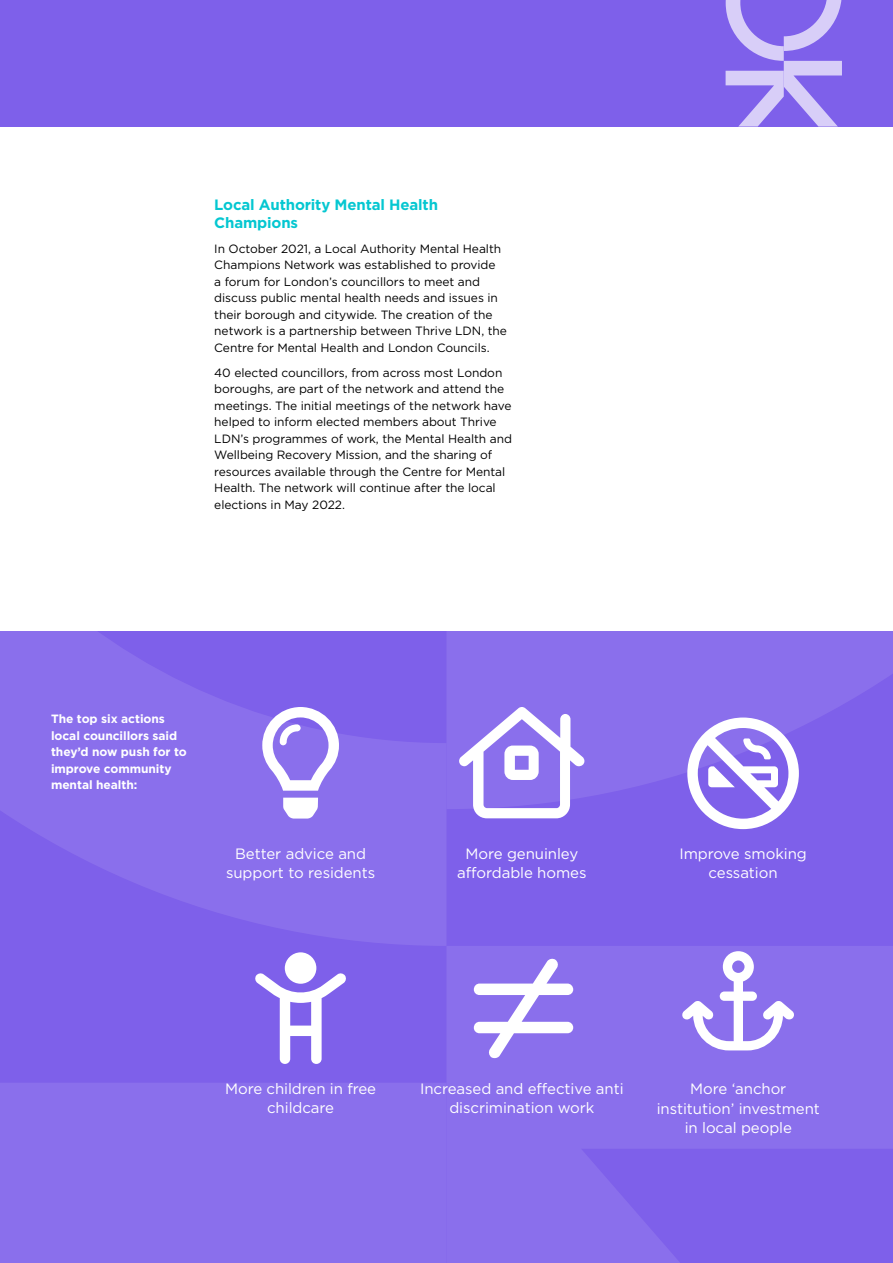
<style>
.page{position:relative;width:893px;height:1263px;background:#fff}
.page>*{position:absolute;margin:0;border:0;box-sizing:border-box;transform-origin:0 0}
.t1{font:122.25px "Font Awesome 6 Pro";color:#fff}
.t2{font:111.6px "Font Awesome 6 Pro";color:#fff}
.t3{font:15px/19.5px "Gotham";letter-spacing:-.005em;color:#fff;text-align:center}
.t4{font:700 15px/18px "Gotham";letter-spacing:-.01em;color:#05c7d1}
.t5{font:12px/16.5px "Gotham";letter-spacing:-.005em;color:#000}
.t6{font:700 12px/16.5px "Gotham";letter-spacing:-.005em;color:#fff}
</style>
<div class="page">
<div style="left:0;top:0;width:893px;height:127px;background:#7e60ea"></div>
<svg style="left:726px;top:0;width:116px;height:127px"></svg>
<div style="left:0;top:631px;width:893px;height:632px;background:#7e60ea"></div>
<svg style="left:446px;top:946px;width:447px;height:317px;fill:#8a6fec"></svg>
<svg style="left:446px;top:631px;width:447px;height:178px;fill:#8a6fec"></svg>
<svg style="left:0;top:631px;width:446px;height:315px;fill:#8a6fec"></svg>
<div style="left:0;top:1083px;width:446px;height:180px;background:#8a6fec"></div>
<svg style="left:262px;top:707px;width:77px;height:111px"></svg>
<div style="left:474px;top:958px;width:99px;height:100px;background:#8a6fec"></div>
<svg style="left:687px;top:717px;width:112px;height:92px"></svg>
<div style="left:459px;top:707px;width:125px;height:102px;background:#8a6fec"></div>
<div style="left:682px;top:951px;width:113px;height:99px;background:#8a6fec"></div>
<p class="t4" style="left:214px;top:195px;width:225px">Local Authority Mental Health<br>Champions</p>
<p class="t5" style="left:214px;top:240px;width:294px">In October 2021, a Local Authority Mental Health Champions Network was established to provide<br>a forum for London’s councillors to meet and discuss public mental health needs and issues in their borough and citywide. The creation of the network is a partnership between Thrive LDN, the Centre for Mental Health and London Councils.</p>
<p class="t5" style="left:214px;top:364px;width:299px">40 elected councillors, from across most London boroughs, are part of the network and attend the meetings. The initial meetings of the network have helped to inform elected members about Thrive LDN’s programmes of work, the Mental Health and Wellbeing Recovery Mission, and the sharing of resources available through the Centre for Mental Health. The network will continue after the local elections in May 2022.</p>
<p class="t6" style="left:51px;top:711px;width:137px">The top six actions local councillors said they’d now push for to improve community mental health:</p>
<h2 class="t2" style="left:259px;top:707px;width:85px">●▼◆●</h2>
<p class="t3" style="left:226px;top:843px;width:151px">Better advice and support to residents</p>
<h2 class="t2" style="left:252px;top:952px;width:99px">●</h2>
<p class="t3" style="left:267px;top:1098px;width:68px">childcare</p>
<p class="t3" style="left:225px;top:1078px;width:153px">More children in free</p>
<h2 class="t2" style="left:459px;top:707px;width:127px">□◆▲</h2>
<p class="t3" style="left:457px;top:843px;width:131px">More genuinley affordable homes</p>
<h1 class="t1" style="left:470px;top:947px;width:109px">■□▼❑◆●</h1>
<p class="t3" style="left:420px;top:1078px;width:205px">Increased and effective anti</p>
<p class="t3" style="left:449px;top:1098px;width:146px">discrimination work</p>
<h2 class="t2" style="left:687px;top:717px;width:113px">■▲□■</h2>
<p class="t3" style="left:709px;top:863px;width:70px">cessation</p>
<p class="t3" style="left:679px;top:844px;width:129px">Improve smoking</p>
<p class="t3" style="left:657px;top:1079px;width:165px">More ‘anchor institution’ investment in local people</p>
</div>
